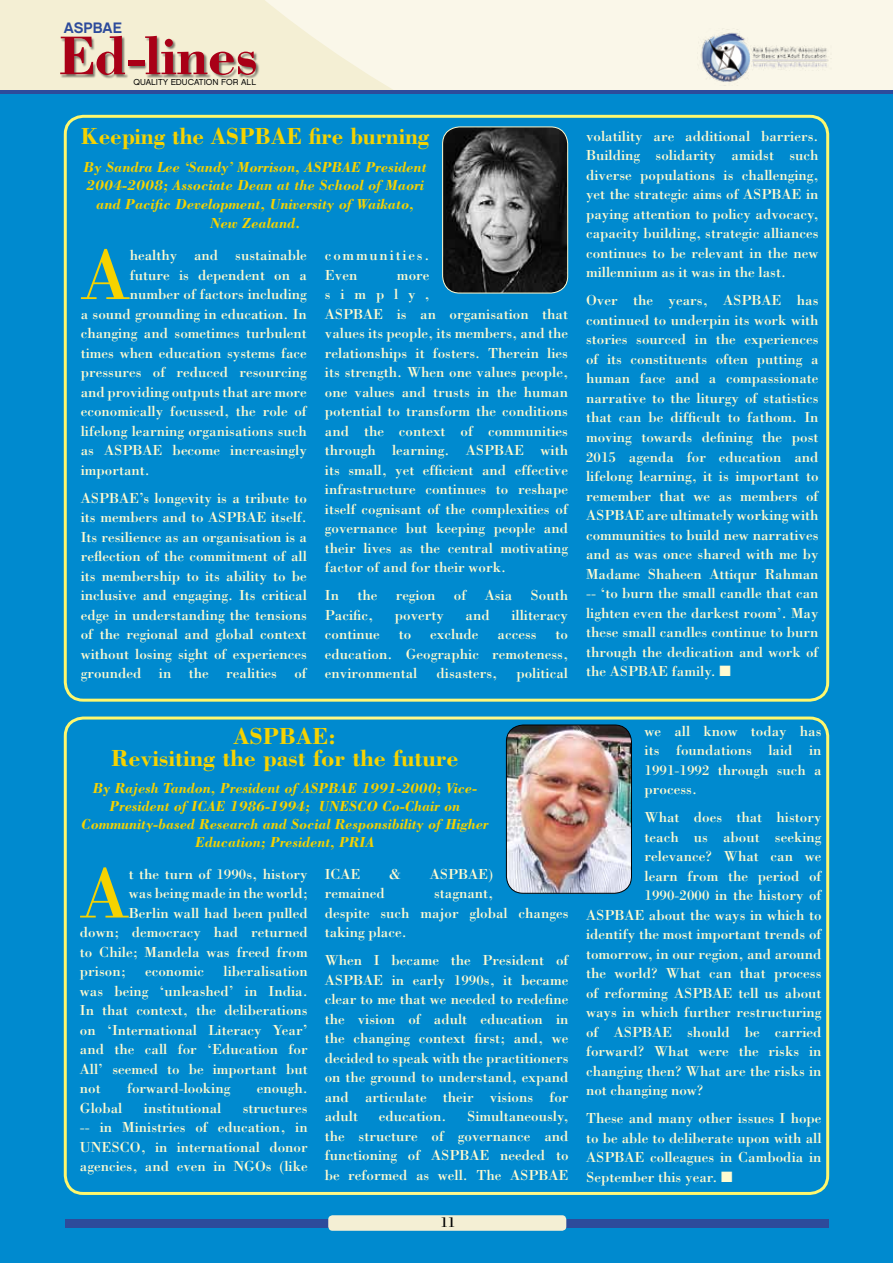
<style>
.page{position:relative;width:893px;height:1263px;background:#fff}
.page>*{position:absolute;margin:0;border:0;box-sizing:border-box;transform-origin:0 0}
.t1{font:73.35px "Bodoni";color:#f6d300}
.t2{font:700 56.1px "Bodoni";color:#a90017}
.t3{font:700 24px/22.5px "Bodoni";color:#f6d300;text-align:center}
.t4{font:700 24px "Bodoni";color:#f6d300;scale:.96 1}
.t5{font:15.15px "Chalet New York Nineteen Sixty";color:#2d4b9b}
.t6{font:15px/19.5px "Bodoni";color:#fffbd0;text-align:justify}
.t7{font:italic 700 15px/18px "Bodoni";color:#f6d300;text-align:center;scale:.96 1}
.t8{font:italic 700 15px/18.8px "Bodoni";color:#f6d300;text-align:center}
.t9{font:15px/19.5px "Bodoni";letter-spacing:.12em;color:#fffbd0}
.t10{font:15px "Bodoni";color:#000}
.t11{font:8.7px "Chalet London Nineteen Sixty";color:#000}
</style>
<div class="page">
<div style="left:0;top:94px;width:893px;height:1169px;background:#008acf"></div>
<svg style="left:0;top:89px;width:893px;height:5px;background:#556ca8"></svg>
<svg style="left:0;top:0;width:893px;height:89px;background:#f8f4e2"></svg>
<img style="left:697px;top:28px;width:134px;height:58px">
<div style="left:61px;top:36px;width:199px;height:42px;background:#000;opacity:.5"></div>
<img style="left:443px;top:127px;width:125px;height:166px">
<div style="left:442px;top:127px;width:126px;height:166px;border:1px solid #fffbd0;border-radius:17px"></div>
<img style="left:506px;top:725px;width:125px;height:168px">
<div style="left:506px;top:725px;width:126px;height:169px;border:1px solid #000;border-radius:17px"></div>
<div style="left:65px;top:1219px;width:764px;height:8px;background:#2d4b9b"></div>
<div style="left:328px;top:1215px;width:238px;height:16px;background:#f4efd4;border-radius:4px"></div>
<div style="left:64px;top:115px;width:765px;height:587px;border:3px solid #fff;border-radius:18px"></div>
<div style="left:64px;top:716px;width:765px;height:479px;border:3px solid #fff;border-radius:18px"></div>
<p class="t5" style="left:64px;top:18px;width:50px">ASPBAE</p>
<h2 class="t2" style="left:58px;top:21px;width:201px">Ed-lines</h2>
<p class="t11" style="left:133px;top:77px;width:76px">QUALITY EDUCATION</p>
<p class="t11" style="left:221px;top:77px;width:36px">FOR ALL</p>
<h3 class="t4" style="left:81px;top:122px;width:365px">Keeping the ASPBAE fire burning</h3>
<p class="t8" style="left:84px;top:157px;width:345px">By Sandra Lee ‘Sandy’ Morrison, ASPBAE President 2004-2008; Associate Dean at the School of Maori and Pacific Development, University of Waikato, New Zealand.</p>
<h1 class="t1" style="left:81px;top:230px;width:50px">A</h1>
<p class="t6" style="left:130px;top:245px;width:179px">healthy and sustainable</p>
<p class="t6" style="left:130px;top:265px;width:179px">future is dependent on a</p>
<p class="t6" style="left:130px;top:284px;width:179px">number of factors including</p>
<p class="t6" style="left:81px;top:304px;width:228px">a sound grounding in education. In</p>
<p class="t6" style="left:81px;top:323px;width:228px">changing and sometimes turbulent</p>
<p class="t6" style="left:81px;top:343px;width:228px">times when education systems face</p>
<p class="t6" style="left:81px;top:362px;width:228px">pressures of reduced resourcing</p>
<p class="t6" style="left:81px;top:382px;width:228px">and providing outputs that are more</p>
<p class="t6" style="left:81px;top:401px;width:228px">economically focussed, the role of</p>
<p class="t6" style="left:81px;top:421px;width:228px">lifelong learning organisations such</p>
<p class="t6" style="left:81px;top:440px;width:228px">as ASPBAE become increasingly</p>
<p class="t6" style="left:81px;top:460px;width:71px">important.</p>
<p class="t6" style="left:81px;top:488px;width:228px">ASPBAE’s longevity is a tribute to its members and to ASPBAE itself.<br>Its resilience as an organisation is a reflection of the commitment of all its membership to its ability to be inclusive and engaging. Its critical edge in understanding the tensions of the regional and global context without losing sight of experiences grounded in the realities of</p>
<p class="t9" style="left:325px;top:245px;width:106px">communities.<br>Even</p>
<p class="t6" style="left:325px;top:265px;width:245px;text-align:left;text-indent:72px">more<br>simply,<br>ASPBAE is an organisation that values its people, its members, and the relationships it fosters. Therein lies its strength. When one values people, one values and trusts in the human potential to transform the conditions and the context of communities through learning. ASPBAE with its small, yet efficient and effective infrastructure continues to reshape itself cognisant of the complexities of governance but keeping people and their lives as the central motivating factor of and for their work.</p>
<p class="t6" style="left:325px;top:585px;width:245px">In the region of Asia South<br>Pacific,</p>
<p class="t6" style="left:395px;top:605px;width:51px">poverty</p>
<p class="t6" style="left:466px;top:605px;width:26px">and</p>
<p class="t6" style="left:511px;top:605px;width:58px">illiteracy</p>
<p class="t6" style="left:325px;top:624px;width:57px">continue</p>
<p class="t6" style="left:399px;top:624px;width:14px">to</p>
<p class="t6" style="left:430px;top:624px;width:50px">exclude</p>
<p class="t6" style="left:497px;top:624px;width:41px">access</p>
<p class="t6" style="left:325px;top:624px;width:245px;text-indent:231px">to education. Geographic remoteness, environmental</p>
<p class="t6" style="left:436px;top:663px;width:62px">disasters,</p>
<p class="t6" style="left:516px;top:663px;width:53px">political</p>
<p class="t6" style="left:586px;top:126px;width:234px">volatility are additional barriers.<br>Building solidarity amidst such diverse populations is challenging, yet the strategic aims of ASPBAE in paying attention to policy advocacy, capacity building, strategic alliances continues to be relevant in the new millennium as it was in the last.</p>
<p class="t6" style="left:586px;top:291px;width:234px">Over the years, ASPBAE has continued to underpin its work with stories sourced in the experiences of its constituents often putting a human face and a compassionate narrative to the liturgy of statistics that can be difficult to fathom. In moving towards defining the post 2015 agenda for education and lifelong learning, it is important to remember that we as members of ASPBAE are ultimately working with communities to build new narratives and as was once shared with me by Madame Shaheen Attiqur Rahman -- ‘to burn the small candle that can lighten even the darkest room’. May these small candles continue to burn through the dedication and work of the ASPBAE family. ■</p>
<h3 class="t3" style="left:111px;top:724px;width:349px">ASPBAE:<br>Revisiting the past for the future</h3>
<p class="t7" style="left:81px;top:778px;width:426px">By Rajesh Tandon, President of ASPBAE 1991-2000; Vice-President of ICAE 1986-1994; UNESCO Co-Chair on Community-based Research and Social Responsibility of Higher Education; President, PRIA</p>
<h1 class="t1" style="left:80px;top:848px;width:50px">A</h1>
<p class="t6" style="left:129px;top:863px;width:180px">t the turn of 1990s, history</p>
<p class="t6" style="left:129px;top:883px;width:180px">was being made in the world;</p>
<p class="t6" style="left:129px;top:902px;width:180px">Berlin wall had been pulled</p>
<p class="t6" style="left:80px;top:922px;width:229px">down; democracy had returned</p>
<p class="t6" style="left:80px;top:941px;width:229px">to Chile; Mandela was freed from</p>
<p class="t6" style="left:80px;top:961px;width:47px">prison;</p>
<p class="t6" style="left:145px;top:961px;width:61px">economic</p>
<p class="t6" style="left:80px;top:961px;width:229px;text-indent:144px">liberalisation was being ‘unleashed’ in India.<br>In that context, the deliberations on ‘International Literacy Year’ and the call for ‘Education for All’ seemed to be important but not</p>
<p class="t6" style="left:127px;top:1078px;width:105px">forward-looking</p>
<p class="t6" style="left:257px;top:1078px;width:52px">enough.</p>
<p class="t6" style="left:80px;top:1097px;width:44px">Global</p>
<p class="t6" style="left:144px;top:1097px;width:79px">institutional</p>
<p class="t6" style="left:80px;top:1097px;width:229px;text-indent:163px">structures -- in Ministries of education, in UNESCO, in international donor agencies, and even in NGOs (like</p>
<p class="t6" style="left:325px;top:863px;width:37px">ICAE</p>
<p class="t6" style="left:389px;top:863px;width:14px">&amp;</p>
<p class="t6" style="left:430px;top:863px;width:65px">ASPBAE)</p>
<p class="t6" style="left:325px;top:883px;width:61px">remained</p>
<p class="t6" style="left:325px;top:883px;width:245px;text-align:left;text-indent:109px">stagnant,<br>despite such major global changes taking place.</p>
<p class="t6" style="left:325px;top:950px;width:245px">When I became the President of ASPBAE in early 1990s, it became clear to me that we needed to redefine the vision of adult education in the changing context first; and, we decided to speak with the practitioners on the ground to understand, expand and articulate their visions for adult</p>
<p class="t6" style="left:325px;top:1106px;width:245px;text-indent:142px">Simultaneously, the structure of governance and functioning of ASPBAE needed to be reformed as well. The ASPBAE</p>
<p class="t6" style="left:379px;top:1106px;width:69px">education.</p>
<p class="t10" style="left:440px;top:1213px;width:16px">11</p>
<p class="t6" style="left:645px;top:721px;width:178px">we all know today has its foundations laid in 1991-1992 through such a process.</p>
<p class="t6" style="left:645px;top:807px;width:178px">What does that history</p>
<p class="t6" style="left:645px;top:827px;width:178px">teach us about seeking</p>
<p class="t6" style="left:645px;top:846px;width:178px">relevance? What can we</p>
<p class="t6" style="left:645px;top:866px;width:178px">learn from the period of</p>
<p class="t6" style="left:645px;top:885px;width:178px">1990-2000 in the history of</p>
<p class="t6" style="left:586px;top:905px;width:237px">ASPBAE about the ways in which to</p>
<p class="t6" style="left:586px;top:924px;width:237px">identify the most important trends of</p>
<p class="t6" style="left:586px;top:944px;width:237px">tomorrow, in our region, and around</p>
<p class="t6" style="left:586px;top:963px;width:237px">the world? What can that process</p>
<p class="t6" style="left:586px;top:983px;width:237px">of reforming ASPBAE tell us about</p>
<p class="t6" style="left:586px;top:1002px;width:237px">ways in which further restructuring</p>
<p class="t6" style="left:586px;top:1022px;width:237px">of ASPBAE should be carried</p>
<p class="t6" style="left:586px;top:1041px;width:237px">forward? What were the risks in</p>
<p class="t6" style="left:586px;top:1061px;width:237px">changing then? What are the risks in</p>
<p class="t6" style="left:586px;top:1080px;width:119px">not changing now?</p>
<p class="t6" style="left:586px;top:1108px;width:237px">These and many other issues I hope to be able to deliberate upon with all ASPBAE colleagues in Cambodia in September this year. ■</p>
</div>
